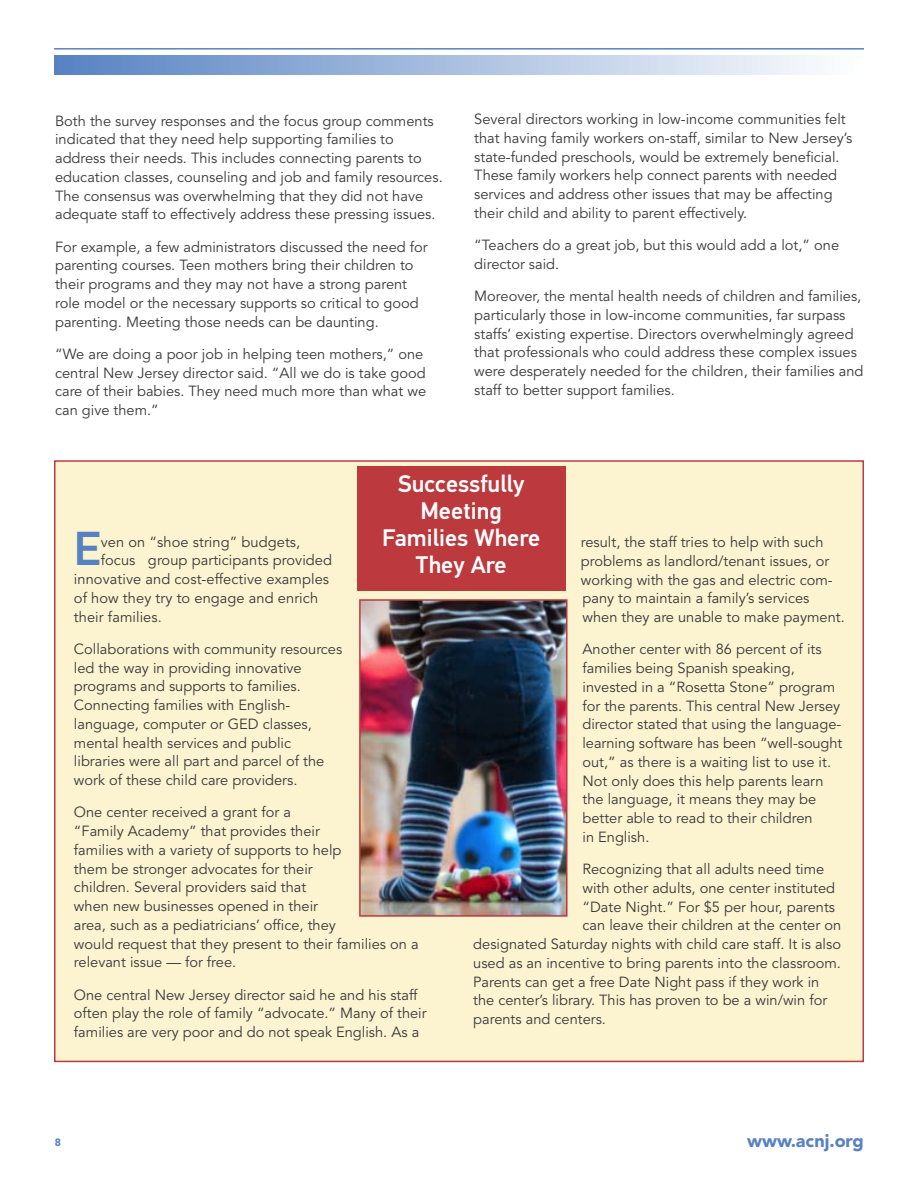
<style>
.page{position:relative;width:918px;height:1188px;background:#fff}
.page>*{position:absolute;margin:0;border:0;box-sizing:border-box;transform-origin:0 0}
.t1{font:500 47.7px "PF Din Text Pro";color:#5782c2}
.t2{font:500 24px/27px "PF Din Text Pro";color:#fff;text-align:center}
.t3{font:900 18px "Avenir";color:#5782c2}
.t4{font:14.7px/18.8px "Avenir";color:#39383a}
.t5{font:900 10.5px "Avenir";color:#5782c2}
</style>
<div class="page">
<div style="left:56px;top:462px;width:806px;height:599px;background:#fcf4d0"></div>
<img style="left:54px;top:56px;width:761px;height:18px">
<hr style="left:54px;top:48px;width:810px;height:2px;background:#5782c2">
<div style="left:358px;top:466px;width:208px;height:125px;background:#bc393d"></div>
<img style="left:362px;top:602px;width:203px;height:312px">
<div style="left:359px;top:599px;width:209px;height:318px;border:2px solid #bc393d"></div>
<p class="t4" style="left:55px;top:111px;width:389px">Both the survey responses and the focus group comments indicated that they need help supporting families to address their needs. This includes connecting parents to education classes, counseling and job and family resources.<br>The consensus was overwhelming that they did not have adequate staff to effectively address these pressing issues.</p>
<p class="t4" style="left:55px;top:237px;width:374px">For example, a few administrators discussed the need for parenting courses. Teen mothers bring their children to their programs and they may not have a strong parent role model or the necessary supports so critical to good parenting. Meeting those needs can be daunting.</p>
<p class="t4" style="left:55px;top:345px;width:373px">“We are doing a poor job in helping teen mothers,” one central New Jersey director said. “All we do is take good care of their babies. They need much more than what we can give them.”</p>
<p class="t4" style="left:474px;top:110px;width:380px">Several directors working in low-income communities felt that having family workers on-staff, similar to New Jersey’s state-funded preschools, would be extremely beneficial.<br>These family workers help connect parents with needed services and address other issues that may be affecting their child and ability to parent effectively.</p>
<p class="t4" style="left:474px;top:236px;width:366px">“Teachers do a great job, but this would add a lot,” one director said.</p>
<p class="t4" style="left:474px;top:287px;width:391px">Moreover, the mental health needs of children and families, particularly those in low-income communities, far surpass staffs’ existing expertise. Directors overwhelmingly agreed that professionals who could address these complex issues were desperately needed for the children, their families and staff to better support families.</p>
<h2 class="t2" style="left:382px;top:472px;width:159px">Successfully<br>Meeting<br>Families Where<br>They Are</h2>
<h1 class="t1" style="left:74px;top:532px;width:28px">E</h1>
<p class="t4" style="left:101px;top:532px;width:201px">ven on “shoe string” budgets,</p>
<p class="t4" style="left:581px;top:533px;width:265px">result, the staff tries to help with such problems as landlord/tenant issues, or working with the gas and electric com&shy;pany to maintain a family’s services when they are unable to make payment.</p>
<p class="t4" style="left:583px;top:640px;width:261px">Another center with 86 percent of its families being Spanish speaking, invested in a “Rosetta Stone” program for the parents. This central New Jersey director stated that using the language&shy;learning software has been “well-sought out,” as there is a waiting list to use it.<br>Not only does this help parents learn the language, it means they may be better able to read to their children<br>in English.</p>
<p class="t4" style="left:583px;top:860px;width:243px">Recognizing that all adults need time</p>
<p class="t4" style="left:583px;top:879px;width:254px">with other adults, one center instituted</p>
<p class="t4" style="left:583px;top:897px;width:254px">“Date Night.” For $5 per hour, parents</p>
<p class="t4" style="left:583px;top:916px;width:260px">can leave their children at the center on</p>
<p class="t4" style="left:473px;top:935px;width:369px">designated Saturday nights with child care staff. It is also</p>
<p class="t4" style="left:473px;top:954px;width:369px">used as an incentive to bring parents into the classroom.</p>
<p class="t4" style="left:473px;top:972px;width:348px">Parents can get a free Date Night pass if they work in</p>
<p class="t4" style="left:473px;top:991px;width:355px">the center’s library. This has proven to be a win/win for</p>
<p class="t4" style="left:473px;top:1010px;width:134px">parents and centers.</p>
<p class="t4" style="left:101px;top:551px;width:233px">focus group participants provided</p>
<p class="t4" style="left:74px;top:570px;width:257px">innovative and cost-effective examples</p>
<p class="t4" style="left:74px;top:589px;width:246px">of how they try to engage and enrich</p>
<p class="t4" style="left:74px;top:607px;width:89px">their families.</p>
<p class="t4" style="left:74px;top:640px;width:270px">Collaborations with community resources led the way in providing innovative programs and supports to families.<br>Connecting families with English&shy;language, computer or GED classes, mental health services and public libraries were all part and parcel of the work of these child care providers.</p>
<p class="t4" style="left:74px;top:803px;width:346px">One center received a grant for a<br>“Family Academy” that provides their<br>families with a variety of supports to help<br>them be stronger advocates for their<br>children. Several providers said that<br>when new businesses opened in their<br>area, such as a pediatricians’ office, they<br>would request that they present to their families on a relevant issue — for free.</p>
<p class="t4" style="left:74px;top:985px;width:354px">One central New Jersey director said he and his staff often play the role of family “advocate.” Many of their families are very poor and do not speak English. As a</p>
<p class="t5" style="left:55px;top:1133px;width:8px">8</p>
<p class="t3" style="left:747px;top:1125px;width:118px">www.acnj.org</p>
</div>
